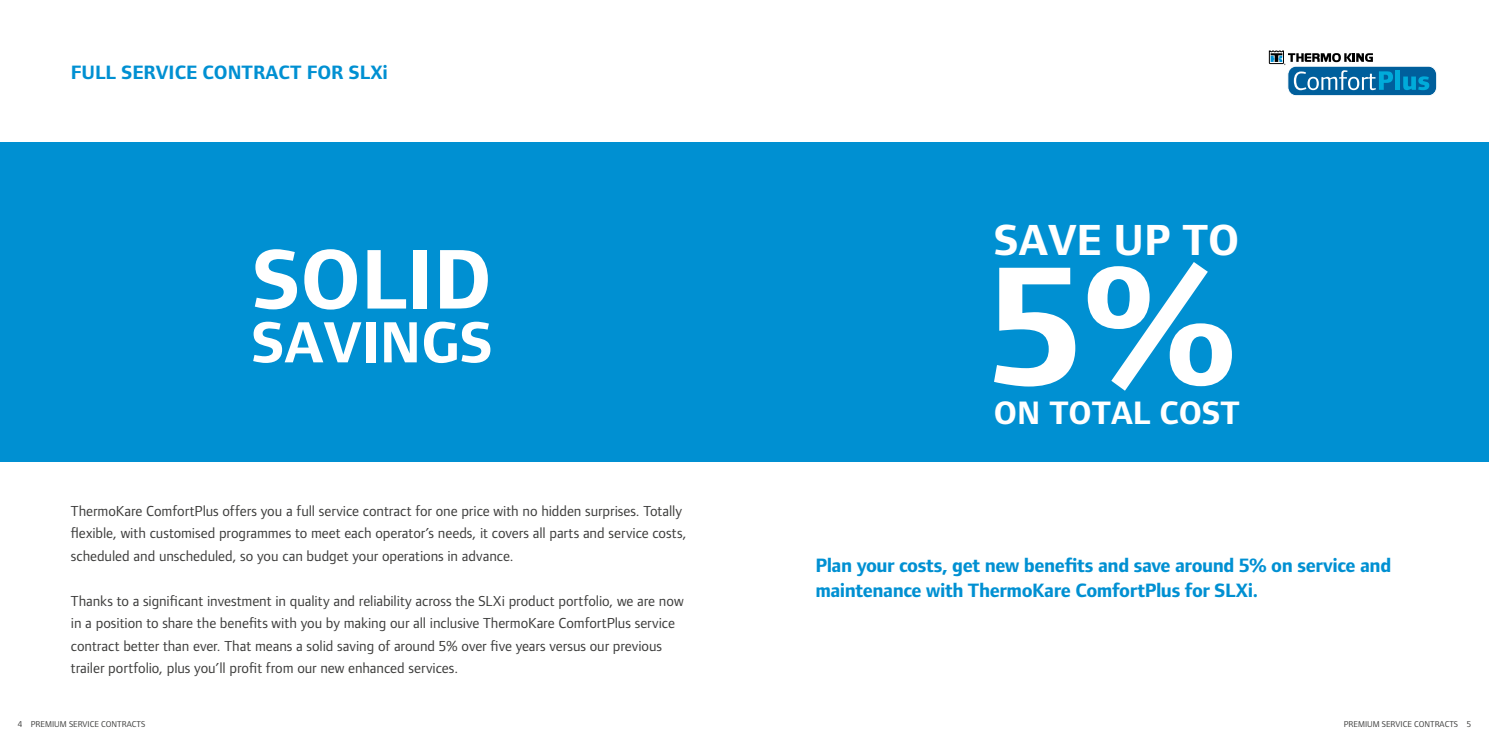
<style>
.page{position:relative;width:1489px;height:745px;background:#fff}
.page>*{position:absolute;margin:0;border:0;box-sizing:border-box;transform-origin:0 0}
.t1{font:700 174.75px "Foundry Form Sans Blonde";color:#fff}
.t2{font:700 87.5px "Foundry Form Sans Blonde";color:#fff}
.t3{font:700 60px "Foundry Form Sans Blonde";color:#fff}
.t4{font:700 45px "Foundry Form Sans Blonde";color:#fff}
.t5{font:700 33.62px "Foundry Form Sans Blonde";color:#fff}
.t6{font:700 20px/25px "Foundry Form Sans Blonde";letter-spacing:-.02em;color:#0090d2}
.t7{font:700 20px "Foundry Form Sans Blonde";color:#0090d2}
.t8{font:15px/22.5px "Foundry Form Sans Blonde";letter-spacing:-.005em;color:#3c3c3b}
.t9{font:8.75px "Foundry Form Sans Blonde";color:#3c3c3b}
</style>
<div class="page">
<div style="left:0;top:142px;width:1488px;height:319px;background:#0090d2"></div>
<div style="left:1287px;top:66px;width:149px;height:30px;background:#005f9c;border-radius:8px"></div>
<div style="left:1287px;top:66px;width:149px;height:30px;border:1px solid #fff;border-radius:8px"></div>
<hr style="left:1395px;top:70px;width:4px;height:20px;background:#00abda">
<svg style="left:1403px;top:76px;width:26px;height:14px"></svg>
<svg style="left:1269px;top:51px;width:123px;height:39px"></svg>
<h3 class="t7" style="left:71px;top:61px;width:318px">FULL SERVICE CONTRACT FOR SLXi</h3>
<h2 class="t2" style="left:253px;top:230px;width:240px">SOLID</h2>
<h3 class="t3" style="left:252px;top:308px;width:242px">SAVINGS</h3>
<p class="t8" style="left:71px;top:499px;width:617px">ThermoKare ComfortPlus offers you a full service contract for one price with no hidden surprises. Totally flexible, with customised programmes to meet each operator’s needs, it covers all parts and service costs, scheduled and unscheduled, so you can budget your operations in advance.</p>
<p class="t8" style="left:71px;top:589px;width:614px">Thanks to a significant investment in quality and reliability across the SLXi product portfolio, we are now in a position to share the benefits with you by making our all inclusive ThermoKare ComfortPlus service contract better than ever. That means a solid saving of around 5% over five years versus our previous trailer portfolio, plus you’ll profit from our new enhanced services.</p>
<h3 class="t4" style="left:994px;top:214px;width:247px">SAVE UP TO</h3>
<h1 class="t1" style="left:989px;top:228px;width:249px">5%</h1>
<h3 class="t5" style="left:993px;top:393px;width:247px">ON TOTAL COST</h3>
<h3 class="t6" style="left:815px;top:552px;width:577px">Plan your costs, get new benefits and save around 5% on service and maintenance with ThermoKare ComfortPlus for SLXi.</h3>
<p class="t9" style="left:18px;top:719px;width:129px">4 PREMIUM SERVICE CONTRACTS</p>
<p class="t9" style="left:1343px;top:719px;width:129px">PREMIUM SERVICE CONTRACTS 5</p>
</div>
